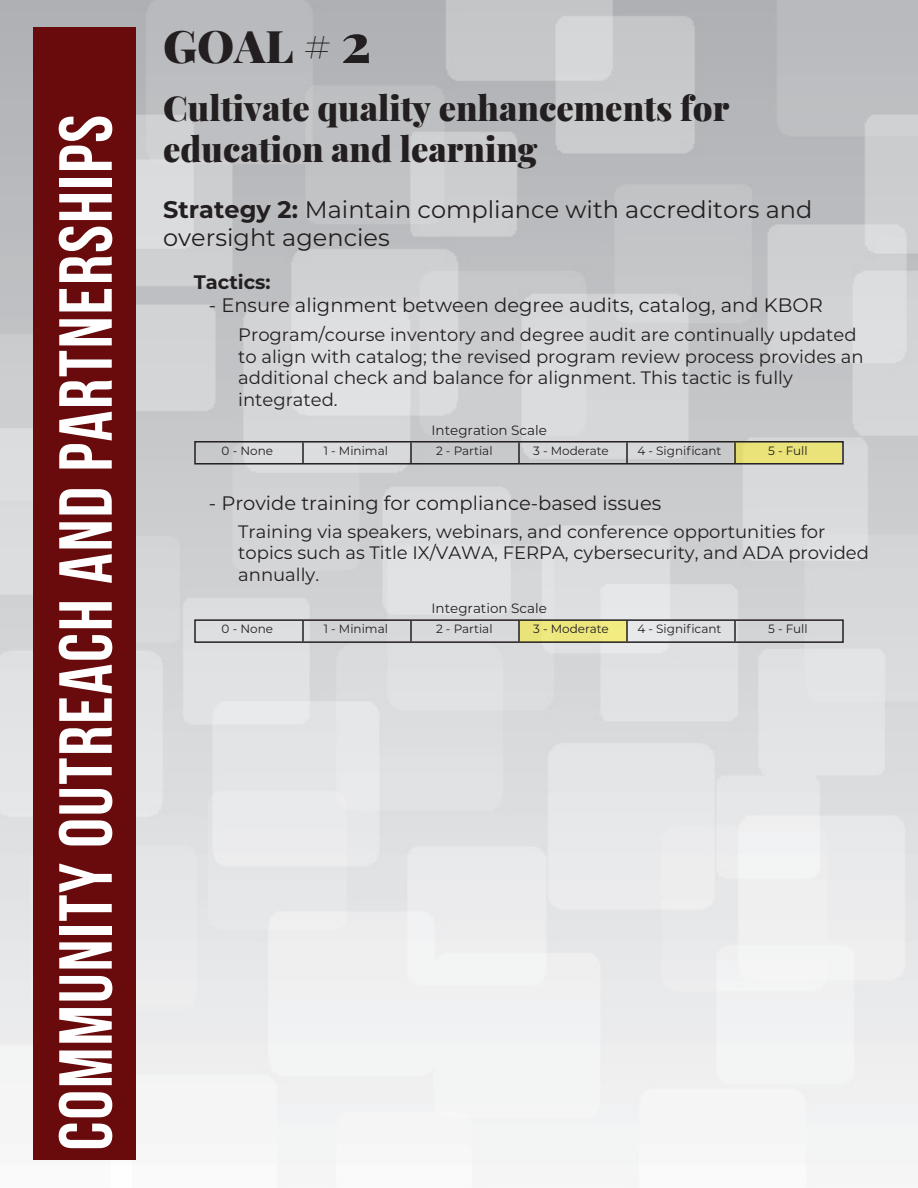
<style>
.page{position:relative;width:918px;height:1188px;background:#fff}
.page>*{position:absolute;margin:0;border:0;box-sizing:border-box;transform-origin:0 0}
.t1{font:75px "Bebas Neue";letter-spacing:.025em;color:#fff}
.t2{font:900 45px "Playfair Display";color:#231f20}
.t3{font:900 34.5px/41.4px "Playfair Display";color:#231f20}
.t4{font:24px/28.8px "Montserrat";color:#231f20}
.t5{font:19.5px "Montserrat";color:#231f20}
.t6{font:700 19.5px "Montserrat";color:#231f20}
.t7{font:18px/21.6px "Montserrat";color:#231f20}
.t8{font:13.5px "Montserrat";color:#231f20}
.t9{font:12px "Montserrat";color:#231f20}
.s1{font-size:54px}
.s2{font-weight:700}
</style>
<div class="page">
<img style="left:0;top:0;width:918px;height:1185px">
<div style="left:33px;top:27px;width:102px;height:1132px;background:#690a0c"></div>
<div style="left:734px;top:442px;width:107px;height:22px;background:#e9e379"></div>
<hr style="left:302px;top:442px;width:2px;height:21px;background:#231f20">
<hr style="left:410px;top:442px;width:2px;height:21px;background:#231f20">
<hr style="left:518px;top:442px;width:2px;height:21px;background:#231f20">
<hr style="left:626px;top:442px;width:2px;height:21px;background:#231f20">
<hr style="left:734px;top:442px;width:2px;height:21px;background:#231f20">
<div style="left:194px;top:441px;width:650px;height:24px;border:2px solid #231f20"></div>
<div style="left:519px;top:620px;width:108px;height:22px;background:#ede77d"></div>
<hr style="left:302px;top:621px;width:2px;height:20px;background:#231f20">
<hr style="left:410px;top:621px;width:2px;height:20px;background:#231f20">
<hr style="left:518px;top:621px;width:2px;height:20px;background:#231f20">
<hr style="left:626px;top:621px;width:2px;height:20px;background:#231f20">
<hr style="left:734px;top:621px;width:2px;height:20px;background:#231f20">
<div style="left:194px;top:619px;width:650px;height:24px;border:2px solid #231f20"></div>
<h1 class="t1" style="left:45px;top:1150px;width:1037px;rotate:-90deg">Community OutreACH AND PARTNERSHIPS</h1>
<h2 class="t2" style="left:163px;top:11px;width:209px">GOAL # <span class="s1">2</span></h2>
<h3 class="t3" style="left:163px;top:84px;width:568px">Cultivate quality enhancements for education and learning</h3>
<h3 class="t4" style="left:163px;top:194px;width:651px"><span class="s2">Strategy 2:</span> Maintain compliance with accreditors and oversight agencies</h3>
<p class="t6" style="left:194px;top:268px;width:78px">Tactics:</p>
<p class="t5" style="left:209px;top:292px;width:616px">- Ensure alignment between degree audits, catalog, and KBOR</p>
<p class="t7" style="left:238px;top:323px;width:627px">Program/course inventory and degree audit are continually updated to align with catalog; the revised program review process provides an additional check and balance for alignment. This tactic is fully integrated.</p>
<p class="t8" style="left:431px;top:421px;width:117px">Integration Scale</p>
<p class="t9" style="left:222px;top:443px;width:53px">0 - None</p>
<p class="t9" style="left:324px;top:443px;width:66px">1 - Minimal</p>
<p class="t9" style="left:436px;top:443px;width:58px">2 - Partial</p>
<p class="t9" style="left:533px;top:443px;width:77px">3 - Moderate</p>
<p class="t9" style="left:637px;top:443px;width:86px">4 - Significant</p>
<p class="t9" style="left:768px;top:443px;width:41px">5 - Full</p>
<p class="t5" style="left:209px;top:490px;width:454px">- Provide training for compliance-based issues</p>
<p class="t7" style="left:238px;top:520px;width:632px">Training via speakers, webinars, and conference opportunities for topics such as Title IX/VAWA, FERPA, cybersecurity, and ADA provided annually.</p>
<p class="t8" style="left:431px;top:599px;width:117px">Integration Scale</p>
<p class="t9" style="left:222px;top:621px;width:53px">0 - None</p>
<p class="t9" style="left:324px;top:621px;width:66px">1 - Minimal</p>
<p class="t9" style="left:436px;top:621px;width:58px">2 - Partial</p>
<p class="t9" style="left:533px;top:621px;width:77px">3 - Moderate</p>
<p class="t9" style="left:637px;top:621px;width:86px">4 - Significant</p>
<p class="t9" style="left:768px;top:621px;width:41px">5 - Full</p>
</div>
